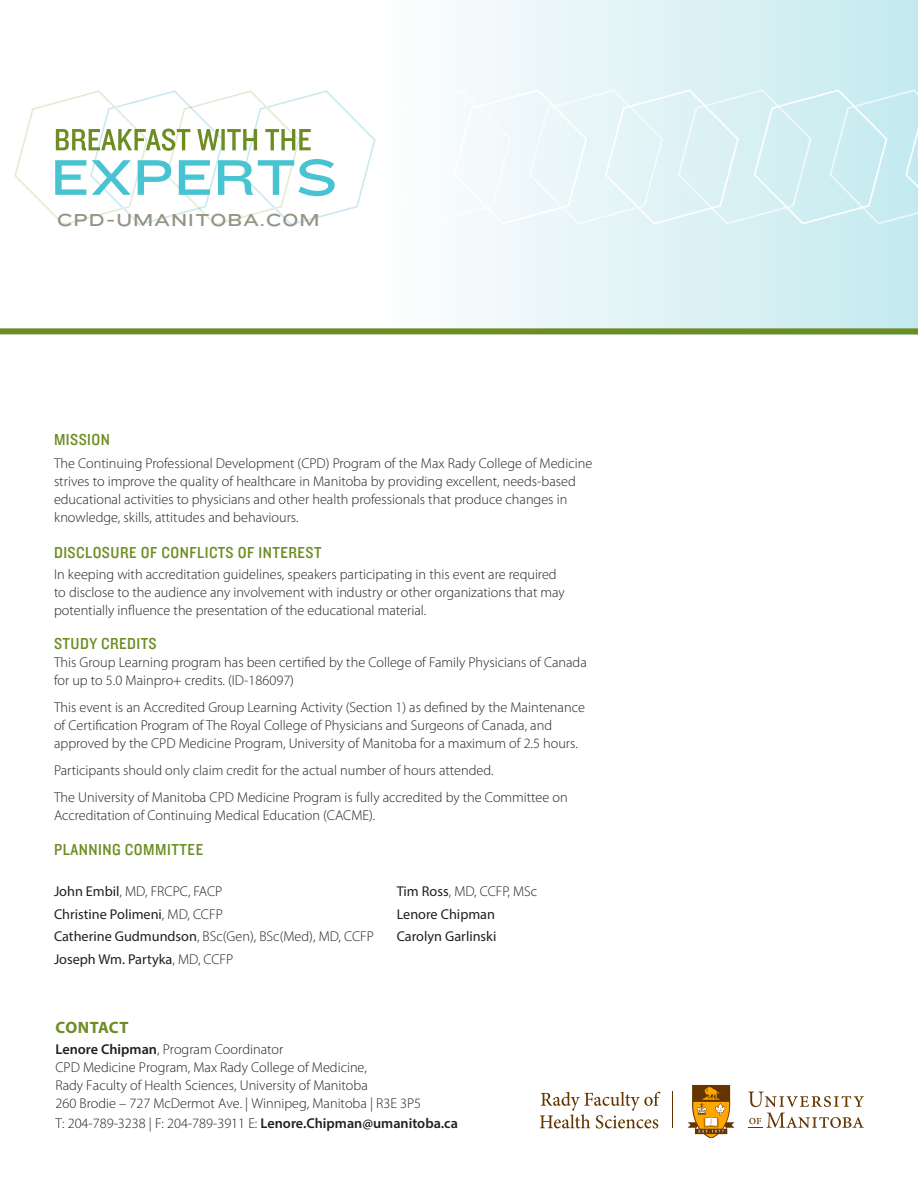
<style>
.page{position:relative;width:918px;height:1188px;background:#fff}
.page>*{position:absolute;margin:0;border:0;box-sizing:border-box;transform-origin:0 0}
.t1{font:18px "Knockout HTF34 Junior Sumo";letter-spacing:.06em;color:#959383}
.t2{font:16.5px "Knockout 30 Junior Welterwt";letter-spacing:.03em;color:#6d8d23}
.Subhead_C{font:700 16.5px "Myriad Pro";letter-spacing:.015em;color:#6d8d23}
.Subhead_C-2{font:300 14.25px/18px "Myriad Pro";color:#231f20}
.t3{font:14.25px "Myriad Pro";color:#231f20}
.s1{font-weight:400}
.s2{font-weight:300}
.s3{font-weight:600}
</style>
<div class="page">
<div style="left:374px;top:0;width:544px;height:334px;background:linear-gradient(to right,#fffefe,#c4eaef)"></div>
<div style="left:0;top:328px;width:918px;height:6px;background:#6d8d23"></div>
<svg style="left:14px;top:88px;width:904px;height:138px"></svg>
<svg style="left:540px;top:1092px;width:121px;height:37px"></svg>
<hr style="left:672px;top:1091px;width:1px;height:37px;background:#653500">
<svg style="left:748px;top:1092px;width:116px;height:15px"></svg>
<svg style="left:748px;top:1113px;width:116px;height:15px"></svg>
<svg style="left:688px;top:1084px;width:47px;height:53px"></svg>
<p class="t1" style="left:57px;top:210px;width:264px">CPD-UMANITOBA.COM</p>
<p class="t2" style="left:54px;top:428px;width:58px">MISSION</p>
<p class="Subhead_C-2" style="left:54px;top:454px;width:540px">The Continuing Professional Development (CPD) Program of the Max Rady College of Medicine strives to improve the quality of healthcare in Manitoba by providing excellent, needs-based educational activities to physicians and other health professionals that produce changes in knowledge, skills, attitudes and behaviours.</p>
<p class="t2" style="left:54px;top:541px;width:269px">DISCLOSURE OF CONFLICTS OF INTEREST</p>
<p class="Subhead_C-2" style="left:54px;top:565px;width:512px">In keeping with accreditation guidelines, speakers participating in this event are required to disclose to the audience any involvement with industry or other organizations that may potentially influence the presentation of the educational material.</p>
<p class="t2" style="left:54px;top:632px;width:104px">STUDY CREDITS</p>
<p class="Subhead_C-2" style="left:54px;top:653px;width:534px">This Group Learning program has been certified by the College of Family Physicians of Canada for up to 5.0 Mainpro+ credits. (ID-186097)</p>
<p class="Subhead_C-2" style="left:54px;top:698px;width:532px">This event is an Accredited Group Learning Activity (Section 1) as defined by the Maintenance of Certification Program of The Royal College of Physicians and Surgeons of Canada, and approved by the CPD Medicine Program, University of Manitoba for a maximum of 2.5 hours.</p>
<p class="Subhead_C-2" style="left:54px;top:761px;width:441px">Participants should only claim credit for the actual number of hours attended.</p>
<p class="Subhead_C-2" style="left:54px;top:788px;width:515px">The University of Manitoba CPD Medicine Program is fully accredited by the Committee on<br>Accreditation of Continuing Medical Education (CACME).</p>
<p class="t2" style="left:54px;top:838px;width:151px">PLANNING COMMITTEE</p>
<p class="Subhead_C-2" style="left:54px;top:882px;width:170px"><span class="s1">John Embil</span>, MD, FRCPC, FACP</p>
<p class="t3" style="left:54px;top:905px;width:170px">Christine Polimeni<span class="s2">, MD, CCFP</span></p>
<p class="Subhead_C-2" style="left:54px;top:927px;width:321px"><span class="s1">Catherine Gudmundson</span>, BSc(Gen), BSc(Med), MD, CCFP</p>
<p class="t3" style="left:54px;top:950px;width:181px">Joseph Wm. Partyka<span class="s2">, MD, CCFP</span></p>
<p class="Subhead_C-2" style="left:397px;top:882px;width:142px"><span class="s1">Tim Ross</span>, MD, CCFP, MSc</p>
<p class="t3" style="left:397px;top:905px;width:100px">Lenore Chipman</p>
<p class="t3" style="left:397px;top:928px;width:101px">Carolyn Garlinski</p>
<p class="Subhead_C" style="left:56px;top:1017px;width:74px">CONTACT</p>
<p class="Subhead_C-2" style="left:56px;top:1040px;width:229px"><span class="s3">Lenore Chipman</span>, Program Coordinator</p>
<p class="Subhead_C-2" style="left:56px;top:1058px;width:314px">CPD Medicine Program, Max Rady College of Medicine,<br>Rady Faculty of Health Sciences, University of Manitoba</p>
<p class="Subhead_C-2" style="left:56px;top:1094px;width:367px">260 Brodie – 727 McDermot Ave. | Winnipeg, Manitoba | R3E 3P5</p>
<p class="Subhead_C-2" style="left:56px;top:1114px;width:404px">T: 204-789-3238 | F: 204-789-3911 E: <span class="s3">Lenore.Chipman@umanitoba.ca</span></p>
</div>
